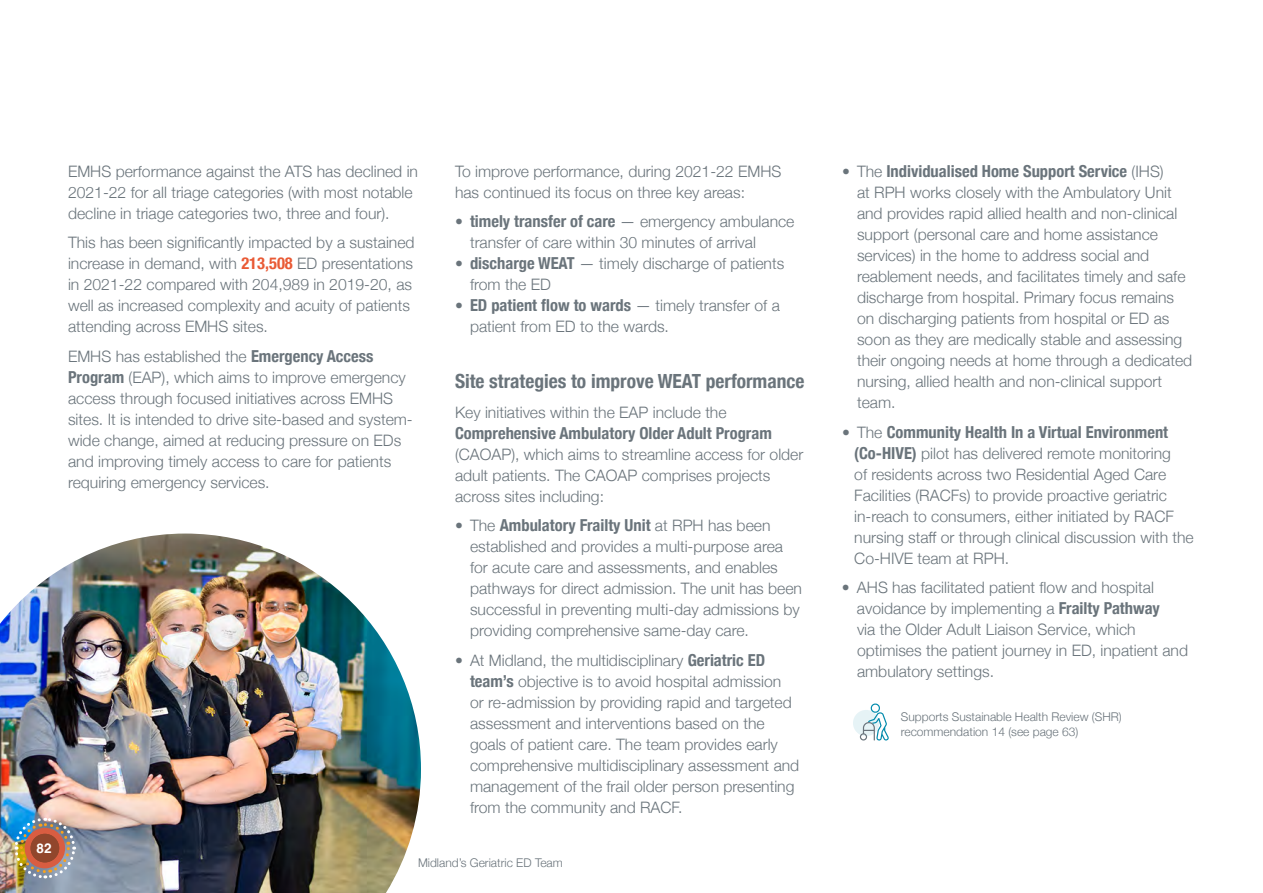
<style>
.page{position:relative;width:1263px;height:893px;background:#fff}
.page>*{position:absolute;margin:0;border:0;box-sizing:border-box;transform-origin:0 0}
.t1{font:700 condensed 19.5px "Helvetica Neue";color:#6a747b}
.t2{font:700 condensed 16.5px "Helvetica Neue";color:#6a747b}
.t3{font:300 15.75px/21px "Helvetica Neue";color:#6a747b}
.t4{font:700 13.5px "Helvetica";color:#fff}
.t5{font:300 12px/15px "Helvetica Neue";color:#6a747b}
.s1{font-weight:700;font-stretch:condensed;font-size:16.5px;color:#e95a35}
.s2{font-weight:700;font-stretch:condensed;font-size:16.5px}
.s3{font-weight:300;font-stretch:normal;font-size:15.75px}
</style>
<div class="page">
<div style="left:853px;top:710px;width:26px;height:26px;background:#e6f3f6;border-radius:50%"></div>
<svg style="left:860px;top:703px;width:29px;height:38px"></svg>
<img style="left:0;top:533px;width:421px;height:360px">
<img style="left:13px;top:816px;width:64px;height:64px">
<div style="left:31px;top:834px;width:28px;height:28px;background:#91462c;border-radius:50%"></div>
<p class="t4" style="left:37px;top:840px;width:18px">82<sup>82</sup></p>
<p class="t3" style="left:68px;top:160px;width:352px">EMHS performance against the ATS has declined in<br>2021-22 for all triage categories (with most notable decline in triage categories two, three and four).</p>
<p class="t3" style="left:68px;top:231px;width:348px">This has been significantly impacted by a sustained increase in demand, with <span class="s1">213,508</span> ED presentations in 2021-22 compared with 204,989 in 2019-20, as well as increased complexity and acuity of patients attending across EMHS sites.</p>
<p class="t3" style="left:68px;top:345px;width:346px">EMHS has established the <span class="s2">Emergency Access Program</span> (EAP), which aims to improve emergency access through focused initiatives across EMHS sites. It is intended to drive site-based and system&shy;wide change, aimed at reducing pressure on EDs and improving timely access to care for patients requiring emergency services.</p>
<p class="t3" style="left:455px;top:160px;width:328px">To improve performance, during 2021-22 EMHS has continued its focus on three key areas:</p>
<p class="t3" style="left:470px;top:210px;width:326px;text-indent:-15px">• <span class="s2">timely transfer of care</span> — emergency ambulance transfer of care within 30 minutes of arrival</p>
<p class="t3" style="left:470px;top:252px;width:316px;text-indent:-15px">• <span class="s2">discharge WEAT</span> — timely discharge of patients from the ED</p>
<p class="t2" style="left:455px;top:292px;width:326px"><span class="s3">•</span> ED patient flow to wards <span class="s3">— timely transfer of a</span></p>
<p class="t3" style="left:470px;top:315px;width:200px">patient from ED to the wards.</p>
<p class="t1" style="left:455px;top:365px;width:351px">Site strategies to improve WEAT performance</p>
<p class="t3" style="left:455px;top:401px;width:273px">Key initiatives within the EAP include the</p>
<p class="t2" style="left:455px;top:419px;width:318px">Comprehensive Ambulatory Older Adult Program</p>
<p class="t3" style="left:455px;top:443px;width:350px">(CAOAP), which aims to streamline access for older adult patients. The CAOAP comprises projects across sites including:</p>
<p class="t2" style="left:455px;top:512px;width:317px"><span class="s3">• The</span> Ambulatory Frailty Unit <span class="s3">at RPH has been</span></p>
<p class="t3" style="left:470px;top:535px;width:333px">established and provides a multi-purpose area for acute care and assessments, and enables pathways for direct admission. The unit has been successful in preventing multi-day admissions by providing comprehensive same-day care.</p>
<p class="t3" style="left:470px;top:649px;width:331px;text-indent:-15px">• At Midland, the multidisciplinary <span class="s2">Geriatric ED team’s</span> objective is to avoid hospital admission<br>or re-admission by providing rapid and targeted assessment and interventions based on the goals of patient care. The team provides early comprehensive multidisciplinary assessment and management of the frail older person presenting from the community and RACF.</p>
<p class="t5" style="left:418px;top:855px;width:146px">Midland’s Geriatric ED Team</p>
<p class="t2" style="left:842px;top:158px;width:323px"><span class="s3">• The</span> Individualised Home Support Service <span class="s3">(IHS)</span></p>
<p class="t3" style="left:857px;top:181px;width:337px">at RPH works closely with the Ambulatory Unit and provides rapid allied health and non-clinical support (personal care and home assistance services) in the home to address social and reablement needs, and facilitates timely and safe discharge from hospital. Primary focus remains on discharging patients from hospital or ED as soon as they are medically stable and assessing their ongoing needs at home through a dedicated nursing, allied health and non-clinical support team.</p>
<p class="t2" style="left:842px;top:418px;width:328px"><span class="s3">• The</span> Community Health In a Virtual Environment</p>
<p class="t3" style="left:854px;top:442px;width:341px"><span class="s2">(Co-HIVE)</span> pilot has delivered remote monitoring<br>of residents across two Residential Aged Care Facilities (RACFs) to provide proactive geriatric in-reach to consumers, either initiated by RACF nursing staff or through clinical discussion with the Co-HIVE team at RPH.</p>
<p class="t3" style="left:857px;top:576px;width:333px;text-indent:-15px">• AHS has facilitated patient flow and hospital avoidance by implementing a <span class="s2">Frailty Pathway<br></span>via the Older Adult Liaison Service, which optimises the patient journey in ED, inpatient and ambulatory settings.</p>
<p class="t5" style="left:901px;top:708px;width:222px">Supports Sustainable Health Review (SHR) recommendation 14 (see page 63)</p>
</div>
